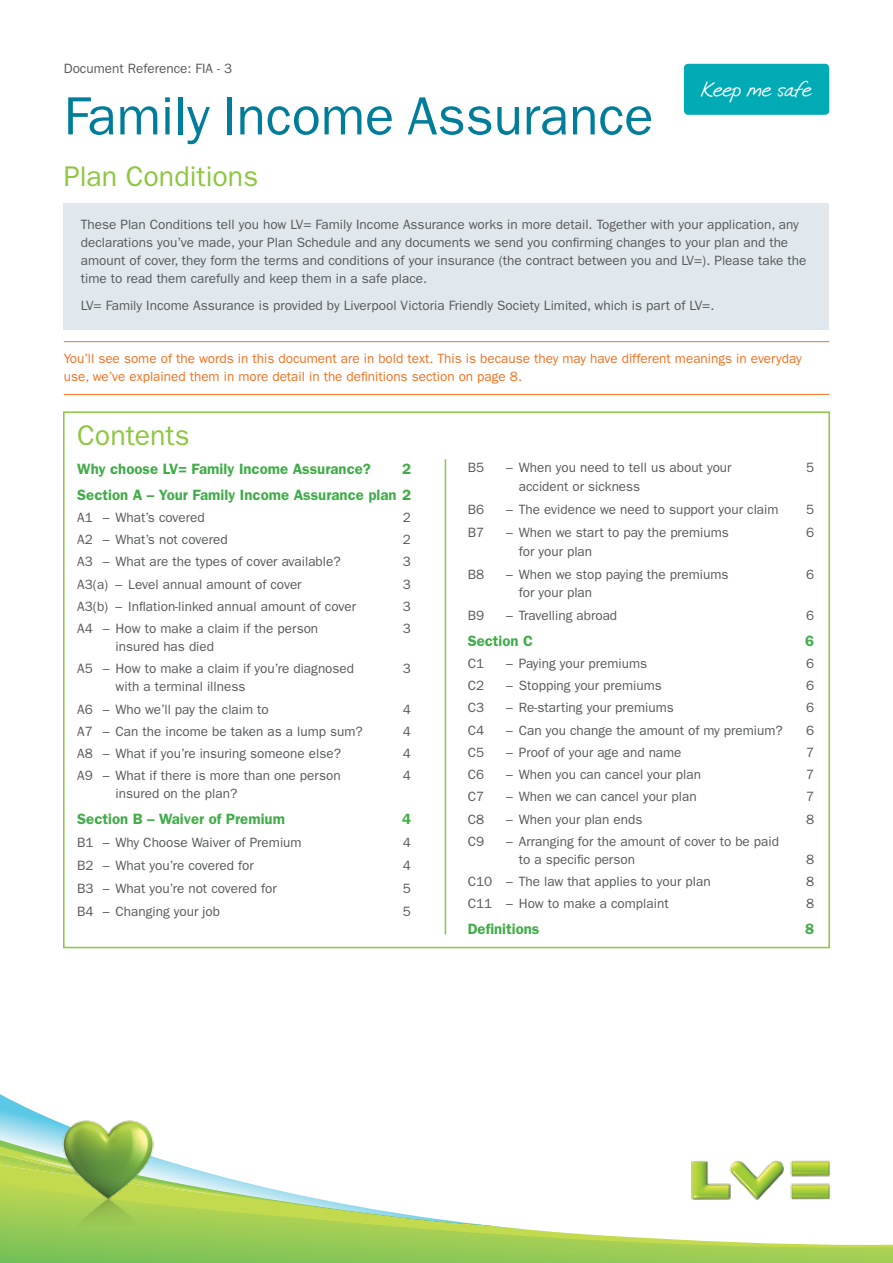
<style>
.page{position:relative;width:893px;height:1263px;background:#fff}
.page>*{position:absolute;margin:0;border:0;box-sizing:border-box;transform-origin:0 0}
.t1{font:54px "ITC Franklin Gothic Std";color:#007d9b}
.t2{font:28.5px "ITC Franklin Gothic Std";color:#8dc63f}
.t3{font:22.5px "My Left Hand";letter-spacing:-.055em;color:#fff;scale:1.1 1}
.t4{font:600 15px/25.2px "ITC Franklin Gothic Std";color:#41ad49;text-align:right}
.t5{font:13.5px/18px "ITC Franklin Gothic Std";color:#58595b}
.t6{font:13.5px/18px "ITC Franklin Gothic Std";color:#f37121}
</style>
<div class="page">
<svg style="left:0;top:1094px;width:56px;height:46px"></svg>
<svg style="left:0;top:1140px;width:243px;height:42px"></svg>
<svg style="left:0;top:1182px;width:893px;height:81px"></svg>
<img style="left:0;top:1154px;width:239px;height:44px">
<img style="left:688px;top:1160px;width:144px;height:42px">
<img style="left:56px;top:1120px;width:105px;height:143px">
<div style="left:684px;top:64px;width:145px;height:51px;background:#00abb5;border-radius:4px"></div>
<div style="left:64px;top:203px;width:765px;height:127px;background:#e0e8ed"></div>
<hr style="left:445px;top:459px;width:1px;height:475px;background:#8dc63f">
<hr style="left:64px;top:341px;width:765px;height:1px;background:#f37121">
<hr style="left:64px;top:394px;width:765px;height:1px;background:#f37121">
<p class="t5" style="left:64px;top:60px;width:170px">Document Reference: FIA - 3</p>
<h1 class="t1" style="left:64px;top:85px;width:591px">Family Income Assurance</h1>
<h2 class="t2" style="left:64px;top:160px;width:196px">Plan Conditions</h2>
<h3 class="t3" style="left:701px;top:77px;width:103px">Keep me safe</h3>
<p class="t5" style="left:81px;top:216px;width:727px">These Plan Conditions tell you how LV= Family Income Assurance works in more detail. Together with your application, any declarations you’ve made, your Plan Schedule and any documents we send you confirming changes to your plan and the amount of cover, they form the terms and conditions of your insurance (the contract between you and LV=). Please take the time to read them carefully and keep them in a safe place.</p>
<p class="t5" style="left:81px;top:296px;width:635px">LV= Family Income Assurance is provided by Liverpool Victoria Friendly Society Limited, which is part of LV=.</p>
<p class="t6" style="left:64px;top:350px;width:739px">You’ll see some of the words in this document are in bold text. This is because they may have different meanings in everyday use, we’ve explained them in more detail in the definitions section on page 8.</p>
<h2 class="t2" style="left:77px;top:419px;width:114px">Contents</h2>
<p class="t4" style="left:77px;top:457px;width:295px">Why choose LV= Family Income Assurance?</p>
<p class="t4" style="left:77px;top:457px;width:335px">2<br>Section A – Your Family Income Assurance plan 2</p>
<p class="t5" style="left:77px;top:508px;width:129px">A1 – What’s covered</p>
<p class="t5" style="left:403px;top:508px;width:10px">2</p>
<p class="t5" style="left:77px;top:531px;width:152px">A2 – What’s not covered</p>
<p class="t5" style="left:403px;top:531px;width:10px">2</p>
<p class="t5" style="left:77px;top:553px;width:265px">A3 – What are the types of cover available?</p>
<p class="t5" style="left:403px;top:553px;width:10px">3</p>
<p class="t5" style="left:77px;top:575px;width:226px">A3(a) – Level annual amount of cover</p>
<p class="t5" style="left:403px;top:575px;width:10px">3</p>
<p class="t5" style="left:77px;top:597px;width:280px">A3(b) – Inflation-linked annual amount of cover</p>
<p class="t5" style="left:403px;top:597px;width:10px">3</p>
<p class="t5" style="left:77px;top:620px;width:242px">A4 – How to make a claim if the person</p>
<p class="t5" style="left:403px;top:620px;width:10px">3</p>
<p class="t5" style="left:77px;top:635px;width:278px;line-height:22.2px;text-indent:38px">insured has died<br>A5 – How to make a claim if you’re diagnosed</p>
<p class="t5" style="left:403px;top:660px;width:10px">3</p>
<p class="t5" style="left:77px;top:676px;width:193px;line-height:22.2px;text-indent:38px">with a terminal illness<br>A6 – Who we’ll pay the claim to</p>
<p class="t5" style="left:403px;top:700px;width:10px">4</p>
<p class="t5" style="left:77px;top:722px;width:287px">A7 – Can the income be taken as a lump sum?</p>
<p class="t5" style="left:403px;top:722px;width:10px">4</p>
<p class="t5" style="left:77px;top:745px;width:265px">A8 – What if you’re insuring someone else?</p>
<p class="t5" style="left:403px;top:745px;width:10px">4</p>
<p class="t5" style="left:77px;top:767px;width:265px">A9 – What if there is more than one person</p>
<p class="t5" style="left:403px;top:767px;width:10px">4</p>
<p class="t5" style="left:116px;top:785px;width:123px">insured on the plan?</p>
<p class="t4" style="left:77px;top:806px;width:209px">Section B – Waiver of Premium</p>
<p class="t4" style="left:402px;top:806px;width:10px">4</p>
<p class="t5" style="left:77px;top:833px;width:226px">B1 – Why Choose Waiver of Premium</p>
<p class="t5" style="left:403px;top:833px;width:10px">4</p>
<p class="t5" style="left:77px;top:856px;width:178px">B2 – What you’re covered for</p>
<p class="t5" style="left:403px;top:856px;width:10px">4</p>
<p class="t5" style="left:77px;top:879px;width:201px">B3 – What you’re not covered for</p>
<p class="t5" style="left:403px;top:879px;width:10px">5</p>
<p class="t5" style="left:77px;top:902px;width:144px">B4 – Changing your job</p>
<p class="t5" style="left:403px;top:902px;width:10px">5</p>
<p class="t5" style="left:468px;top:459px;width:18px">B5</p>
<p class="t5" style="left:506px;top:459px;width:227px">– When you need to tell us about your</p>
<p class="t5" style="left:806px;top:459px;width:10px">5</p>
<p class="t5" style="left:519px;top:477px;width:123px">accident or sickness</p>
<p class="t5" style="left:468px;top:500px;width:18px">B6</p>
<p class="t5" style="left:506px;top:500px;width:274px">– The evidence we need to support your claim</p>
<p class="t5" style="left:806px;top:500px;width:10px">5</p>
<p class="t5" style="left:468px;top:523px;width:18px">B7</p>
<p class="t5" style="left:506px;top:523px;width:224px">– When we start to pay the premiums</p>
<p class="t5" style="left:806px;top:523px;width:10px">6</p>
<p class="t5" style="left:519px;top:542px;width:75px">for your plan</p>
<p class="t5" style="left:468px;top:565px;width:18px">B8</p>
<p class="t5" style="left:506px;top:565px;width:224px">– When we stop paying the premiums</p>
<p class="t5" style="left:806px;top:565px;width:10px">6</p>
<p class="t5" style="left:519px;top:584px;width:75px">for your plan</p>
<p class="t5" style="left:468px;top:607px;width:18px">B9</p>
<p class="t5" style="left:506px;top:607px;width:113px">– Travelling abroad</p>
<p class="t5" style="left:806px;top:607px;width:10px">6</p>
<p class="t4" style="left:468px;top:628px;width:67px">Section C</p>
<p class="t4" style="left:805px;top:628px;width:10px">6</p>
<p class="t5" style="left:468px;top:654px;width:18px">C1</p>
<p class="t5" style="left:506px;top:654px;width:143px">– Paying your premiums</p>
<p class="t5" style="left:806px;top:654px;width:10px">6</p>
<p class="t5" style="left:468px;top:677px;width:18px">C2</p>
<p class="t5" style="left:506px;top:677px;width:157px">– Stopping your premiums</p>
<p class="t5" style="left:806px;top:677px;width:10px">6</p>
<p class="t5" style="left:468px;top:699px;width:18px">C3</p>
<p class="t5" style="left:506px;top:699px;width:169px">– Re-starting your premiums</p>
<p class="t5" style="left:806px;top:699px;width:10px">6</p>
<p class="t5" style="left:468px;top:721px;width:18px">C4</p>
<p class="t5" style="left:506px;top:721px;width:278px">– Can you change the amount of my premium?</p>
<p class="t5" style="left:806px;top:721px;width:10px">6</p>
<p class="t5" style="left:468px;top:743px;width:18px">C5</p>
<p class="t5" style="left:506px;top:743px;width:177px">– Proof of your age and name</p>
<p class="t5" style="left:806px;top:743px;width:10px">7</p>
<p class="t5" style="left:468px;top:766px;width:18px">C6</p>
<p class="t5" style="left:506px;top:766px;width:197px">– When you can cancel your plan</p>
<p class="t5" style="left:806px;top:766px;width:10px">7</p>
<p class="t5" style="left:468px;top:788px;width:18px">C7</p>
<p class="t5" style="left:506px;top:788px;width:192px">– When we can cancel your plan</p>
<p class="t5" style="left:806px;top:788px;width:10px">7</p>
<p class="t5" style="left:468px;top:810px;width:18px">C8</p>
<p class="t5" style="left:506px;top:810px;width:138px">– When your plan ends</p>
<p class="t5" style="left:806px;top:810px;width:10px">8</p>
<p class="t5" style="left:468px;top:832px;width:18px">C9</p>
<p class="t5" style="left:519px;top:832px;width:262px;text-indent:-13px">– Arranging for the amount of cover to be paid to a specific person</p>
<p class="t5" style="left:806px;top:850px;width:10px">8</p>
<p class="t5" style="left:468px;top:873px;width:244px">C10 – The law that applies to your plan</p>
<p class="t5" style="left:806px;top:873px;width:10px">8</p>
<p class="t5" style="left:468px;top:895px;width:202px">C11 – How to make a complaint</p>
<p class="t5" style="left:806px;top:895px;width:10px">8</p>
<p class="t4" style="left:468px;top:916px;width:73px">Definitions</p>
<p class="t4" style="left:805px;top:916px;width:10px">8</p>
</div>
